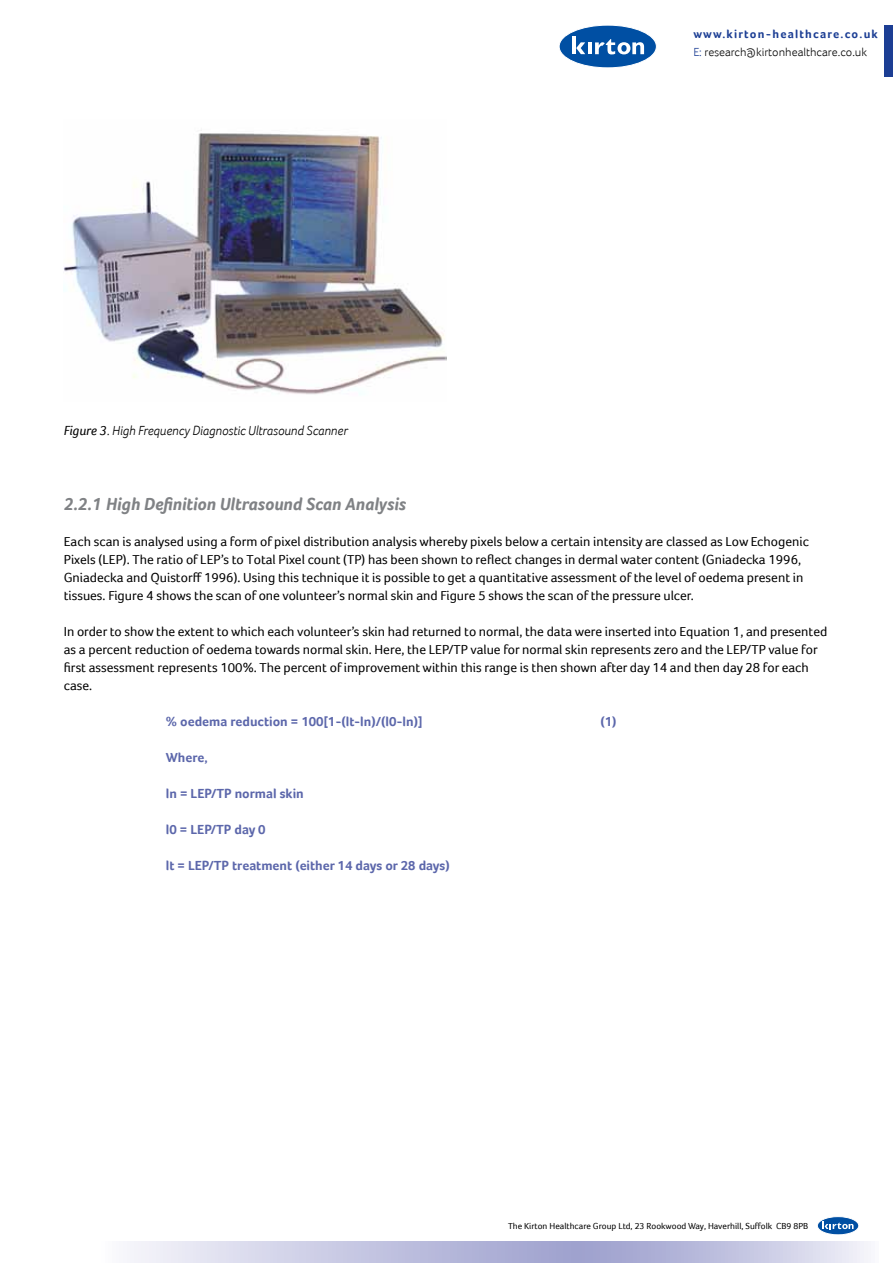
<style>
.page{position:relative;width:893px;height:1263px;background:#fff}
.page>*{position:absolute;margin:0;border:0;box-sizing:border-box;transform-origin:0 0}
.t1{font:italic 700 18px "Foco";color:#808285}
.t2{font:13.5px/18px "Foco";color:#000}
.t3{font:700 13.5px "Foco";color:#5c67ab}
.t4{font:italic 300 13.5px "Foco";color:#000}
.t5{font:300 12px/18px "Foco";color:#000}
.t6{font:9px "Foco";color:#000}
.s1{font-weight:400}
.s2{font-weight:700;color:#1c3e94}
.s3{color:#1c3e94}
</style>
<div class="page">
<div style="left:559px;top:25px;width:97px;height:43px;background:#004fa3;border-radius:50%"></div>
<div style="left:559px;top:25px;width:98px;height:43px;border:1px solid #fff;border-radius:50%"></div>
<hr style="left:572px;top:37px;width:3px;height:17px;background:#fff">
<svg style="left:576px;top:42px;width:9px;height:12px"></svg>
<hr style="left:588px;top:42px;width:4px;height:12px;background:#fff">
<svg style="left:595px;top:39px;width:49px;height:15px"></svg>
<div style="left:884px;top:25px;width:9px;height:51px;background:#1c3e94"></div>
<svg style="left:130px;top:1242px;width:738px;height:21px;background:#c5c6e2"></svg>
<svg style="left:817px;top:1216px;width:42px;height:19px"></svg>
<div style="left:817px;top:1216px;width:42px;height:19px;border:1px solid #fff;border-radius:50%"></div>
<svg style="left:823px;top:1221px;width:30px;height:8px"></svg>
<img style="left:64px;top:133px;width:382px;height:262px">
<p class="t4" style="left:64px;top:422px;width:286px"><span class="s1">Figure 3</span>. High Frequency Diagnostic Ultrasound Scanner</p>
<p class="t5" style="left:693px;top:25px;width:186px"><span class="s2">www.kirton-healthcare.co.uk<br></span><span class="s3">E:</span> research@kirtonhealthcare.co.uk</p>
<h1 class="t1" style="left:64px;top:493px;width:344px">2.2.1 High Definition Ultrasound Scan Analysis</h1>
<p class="t2" style="left:64px;top:532px;width:747px">Each scan is analysed using a form of pixel distribution analysis whereby pixels below a certain intensity are classed as Low Echogenic Pixels (LEP). The ratio of LEP’s to Total Pixel count (TP) has been shown to reflect changes in dermal water content (Gniadecka 1996, Gniadecka and Quistorff 1996). Using this technique it is possible to get a quantitative assessment of the level of oedema present in tissues. Figure 4 shows the scan of one volunteer’s normal skin and Figure 5 shows the scan of the pressure ulcer.</p>
<p class="t2" style="left:64px;top:622px;width:765px">In order to show the extent to which each volunteer’s skin had returned to normal, the data were inserted into Equation 1, and presented as a percent reduction of oedema towards normal skin. Here, the LEP/TP value for normal skin represents zero and the LEP/TP value for first assessment represents 100%. The percent of improvement within this range is then shown after day 14 and then day 28 for each case.</p>
<p class="t3" style="left:166px;top:713px;width:258px">% oedema reduction = 100[1-(lt-ln)/(l0-ln)]</p>
<p class="t3" style="left:600px;top:713px;width:18px">(1)</p>
<p class="t3" style="left:166px;top:749px;width:43px">Where,</p>
<p class="t3" style="left:166px;top:785px;width:140px">ln = LEP/TP normal skin</p>
<p class="t3" style="left:166px;top:821px;width:101px">l0 = LEP/TP day 0</p>
<p class="t3" style="left:166px;top:857px;width:285px">lt = LEP/TP treatment (either 14 days or 28 days)</p>
<p class="t6" style="left:508px;top:1221px;width:302px">The Kirton Healthcare Group Ltd, 23 Rookwood Way, Haverhill, Suffolk CB9 8PB</p>
</div>
